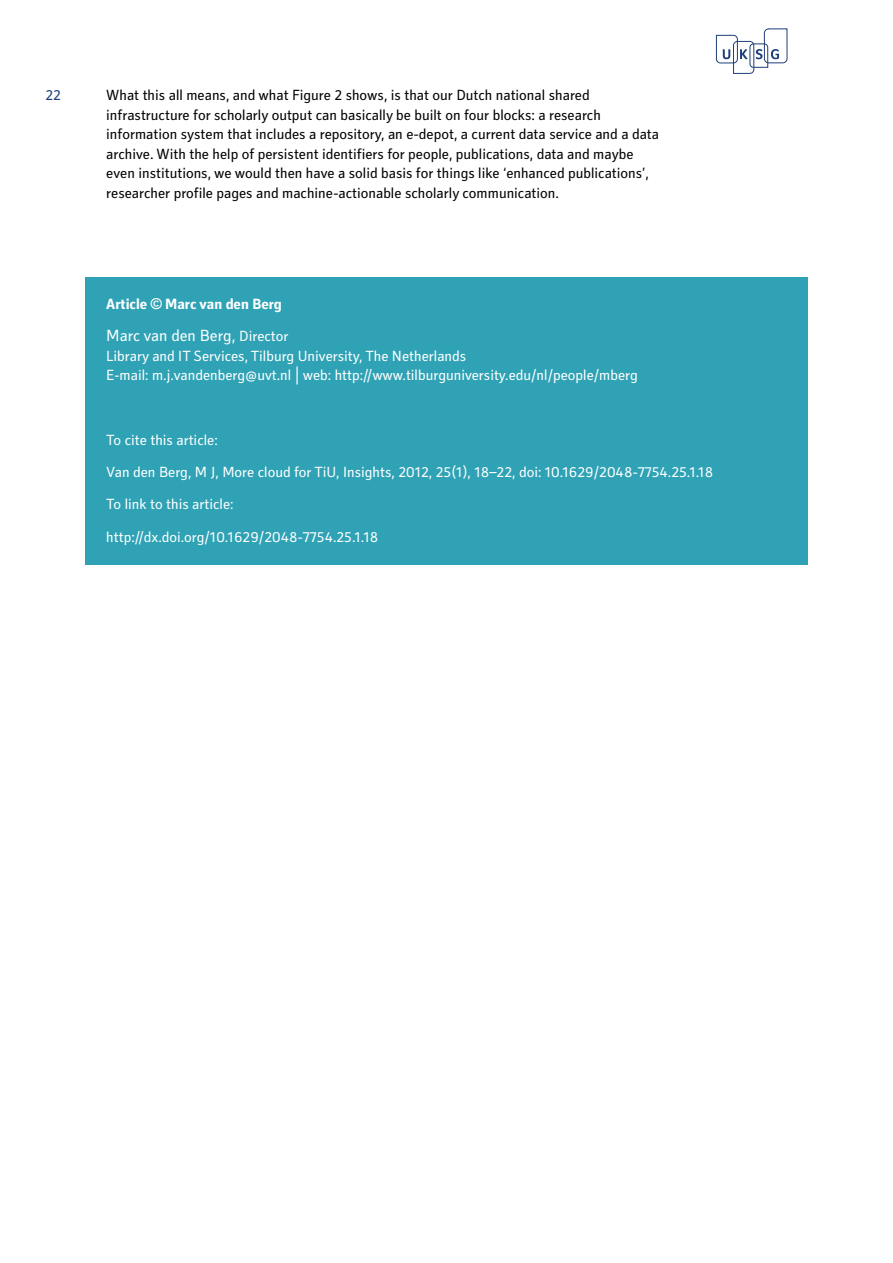
<style>
.page{position:relative;width:893px;height:1263px;background:#fff}
.page>*{position:absolute;margin:0;border:0;box-sizing:border-box;transform-origin:0 0}
.t1{font:16.5px "Secca Std";color:#fff}
.t2{font:15px/19.5px "Secca Std";color:#000}
.t3{font:15px/32.2px "Secca Std";color:#fff}
.t4{font:700 15px "Secca Std";color:#fff}
.t5{font:15px "Secca Std";color:#1d3e79}
.s1{font-family:"Arial"}
.s2{font-size:15px}
</style>
<div class="page">
<svg style="left:716px;top:28px;width:71px;height:46px"></svg>
<div style="left:85px;top:277px;width:723px;height:287px;background:#2fa2b5"></div>
<p class="t5" style="left:45px;top:87px;width:17px">22</p>
<p class="t2" style="left:106px;top:86px;width:554px">What this all means, and what Figure 2 shows, is that our Dutch national shared infrastructure for scholarly output can basically be built on four blocks: a research information system that includes a repository, an e-depot, a current data service and a data archive. With the help of persistent identifiers for people, publications, data and maybe even institutions, we would then have a solid basis for things like ‘enhanced publications’, researcher profile pages and machine-actionable scholarly communication.</p>
<p class="t4" style="left:106px;top:295px;width:177px">Article <span class="s1">©</span> Marc van den Berg</p>
<p class="t1" style="left:106px;top:326px;width:184px">Marc van den Berg, <span class="s2">Director</span></p>
<p class="t3" style="left:106px;top:346px;width:533px;line-height:19.5px">Library and IT Services, Tilburg University, The Netherlands<br>E-mail: m.j.vandenberg@uvt.nl | web: http://www.tilburguniversity.edu/nl/people/mberg</p>
<p class="t3" style="left:106px;top:424px;width:608px">To cite this article:<br>Van den Berg, M J, More cloud for TiU, Insights, 2012, 25(1), 18–22, doi: 10.1629/2048-7754.25.1.18<br>To link to this article:<br>http://dx.doi.org/10.1629/2048-7754.25.1.18</p>
</div>
